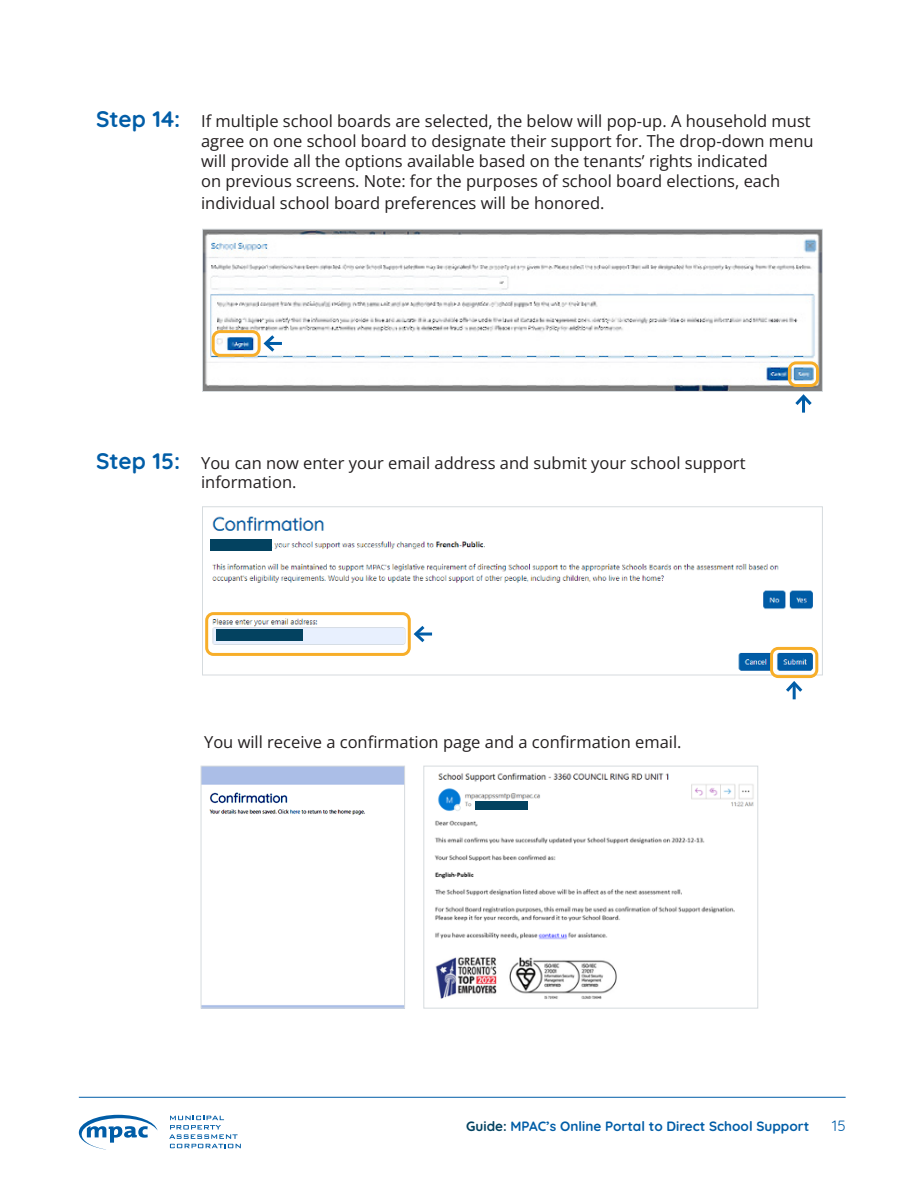
<style>
.page{position:relative;width:918px;height:1188px;background:#fff}
.page>*{position:absolute;margin:0;border:0;box-sizing:border-box;transform-origin:0 0}
.t1{font:16.5px/19.8px "Open Sans";color:#231f20}
.t2{font:300 15px "Quicksand";color:#015da7}
.t3{font:300 13.5px "Quicksand";color:#015da7}
.s1{font-family:"Quicksand";font-weight:300;font-size:22.5px;color:#015da7}
.s2{color:#034260}
</style>
<div class="page">
<hr style="left:79px;top:1097px;width:767px;height:1px;background:#015da7">
<svg style="left:79px;top:1115px;width:79px;height:35px"></svg>
<svg style="left:169px;top:1116px;width:72px;height:32px"></svg>
<img style="left:204px;top:231px;width:617px;height:159px">
<div style="left:202px;top:229px;width:621px;height:163px;border:1px solid #d6dbde"></div>
<img style="left:209px;top:516px;width:610px;height:156px">
<div style="left:202px;top:506px;width:621px;height:169px;border:1px solid #d6dbde"></div>
<img style="left:203px;top:768px;width:200px;height:239px">
<div style="left:201px;top:766px;width:204px;height:243px;border:1px solid #d6dbde"></div>
<img style="left:434px;top:773px;width:320px;height:226px">
<div style="left:423px;top:766px;width:335px;height:243px;border:1px solid #d6dbde"></div>
<div style="left:212px;top:330px;width:49px;height:27px;border:3px solid #f7ae29;border-radius:7px"></div>
<div style="left:788px;top:361px;width:31px;height:26px;border:3px solid #f7ae29;border-radius:7px"></div>
<div style="left:210px;top:540px;width:61px;height:11px;background:#034260"></div>
<div style="left:217px;top:630px;width:86px;height:11px;background:#034260"></div>
<div style="left:205px;top:612px;width:206px;height:44px;border:3px solid #f7ae29;border-radius:7px"></div>
<div style="left:770px;top:647px;width:48px;height:31px;border:3px solid #f7ae29;border-radius:7px"></div>
<div style="left:476px;top:801px;width:52px;height:9px;background:#034260"></div>
<hr style="left:266px;top:342px;width:16px;height:3px;background:#015da7">
<svg style="left:261px;top:332px;width:17px;height:23px"></svg>
<hr style="left:416px;top:633px;width:16px;height:3px;background:#015da7">
<svg style="left:411px;top:623px;width:17px;height:22px"></svg>
<hr style="left:802px;top:396px;width:3px;height:17px;background:#015da7">
<svg style="left:795px;top:394px;width:17px;height:11px"></svg>
<hr style="left:793px;top:683px;width:3px;height:16px;background:#015da7">
<svg style="left:786px;top:681px;width:17px;height:14px"></svg>
<p class="t1" style="left:201px;top:111px;width:614px;text-indent:-105px"><span class="s1">Step 14:</span> If multiple school boards are selected, the below will pop-up. A household must agree on one school board to designate their support for. The drop-down menu will provide all the options available based on the tenants’ rights indicated<br>on previous screens. Note: for the purposes of school board elections, each</p>
<p class="t1" style="left:201px;top:193px;width:405px">individual school board preferences will be honored.</p>
<p class="t1" style="left:201px;top:452px;width:546px;text-indent:-105px"><span class="s1">Step 15:</span> You can now enter your email address and submit your school support information.</p>
<p class="t1" style="left:204px;top:732px;width:479px">You will receive a confirmation page and a confirmation email.</p>
<p class="t3" style="left:466px;top:1116px;width:345px"><span class="s2">Guide:</span> MPAC’s Online Portal to Direct School Support</p>
<p class="t2" style="left:832px;top:1114px;width:15px">15</p>
</div>
